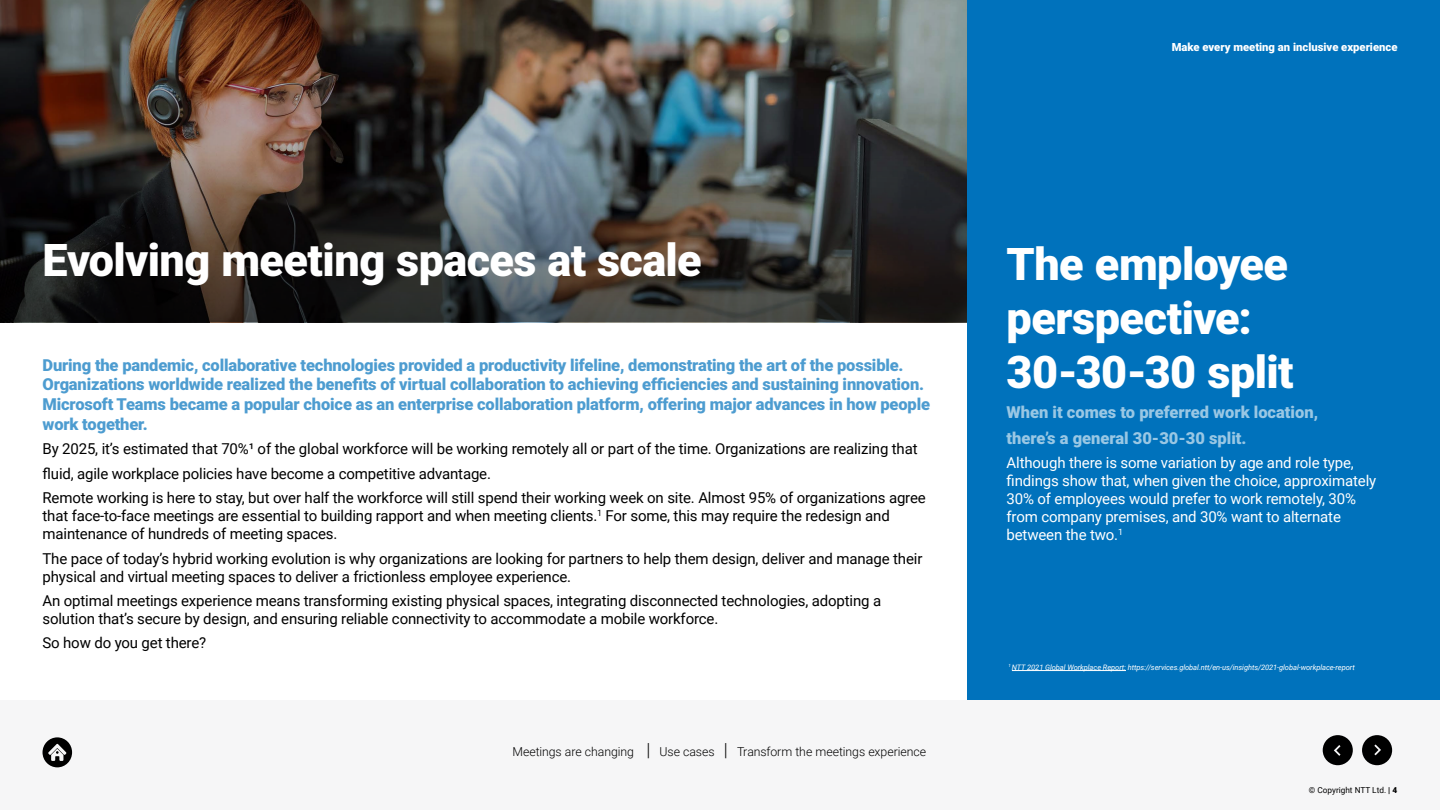
<style>
.page{position:relative;width:1440px;height:810px;background:#fff}
.page>*{position:absolute;margin:0;border:0;box-sizing:border-box;transform-origin:0 0}
.t1{font:900 45px/54px "Roboto";letter-spacing:-.015em;color:#fff}
.t2{font:900 16.5px/19.8px "Roboto";letter-spacing:-.01em;color:#4d9cd0}
.t3{font:900 16.5px/26.2px "Roboto";color:#99c7e4}
.t4{font:15px/18px "Roboto";letter-spacing:-.01em;color:#000}
.t5{font:15px/18px "Roboto";letter-spacing:-.01em;color:#fff}
.t6{font:300 12.3px "Roboto";letter-spacing:-.005em;color:#000}
.t7{font:900 11.25px "Roboto";color:#fff}
.t8{font:8.25px "Roboto";color:#000}
.t9{font:italic 7.5px "Roboto";letter-spacing:-.01em;color:#fff}
.s1{font-size:18px}
.s2{font-weight:900}
</style>
<div class="page">
<div style="left:0;top:700px;width:1440px;height:110px;background:#f6f6f7"></div>
<svg style="left:43px;top:737px;width:29px;height:30px"></svg>
<img style="left:0;top:0;width:967px;height:322px">
<div style="left:967px;top:0;width:473px;height:699px;background:#0072bc"></div>
<hr style="left:1012px;top:670px;width:114px;height:1px;background:#fff">
<svg style="left:1362px;top:735px;width:30px;height:30px"></svg>
<svg style="left:1323px;top:735px;width:30px;height:30px"></svg>
<h1 class="t1" style="left:43px;top:231px;width:661px">Evolving meeting spaces at scale</h1>
<p class="t2" style="left:43px;top:354px;width:889px">During the pandemic, collaborative technologies provided a productivity lifeline, demonstrating the art of the possible.<br>Organizations worldwide realized the benefits of virtual collaboration to achieving efficiencies and sustaining innovation.<br>Microsoft Teams became a popular choice as an enterprise collaboration platform, offering major advances in how people work together.</p>
<p class="t4" style="left:43px;top:439px;width:877px">By 2025, it’s estimated that 70%¹ of the global workforce will be working remotely all or part of the time. Organizations are realizing that</p>
<p class="t4" style="left:43px;top:464px;width:450px">fluid, agile workplace policies have become a competitive advantage.</p>
<p class="t4" style="left:43px;top:488px;width:885px">Remote working is here to stay, but over half the workforce will still spend their working week on site. Almost 95% of organizations agree that face-to-face meetings are essential to building rapport and when meeting clients.<sup>1</sup> For some, this may require the redesign and maintenance of hundreds of meeting spaces.</p>
<p class="t4" style="left:43px;top:549px;width:881px">The pace of today’s hybrid working evolution is why organizations are looking for partners to help them design, deliver and manage their physical and virtual meeting spaces to deliver a frictionless employee experience.</p>
<p class="t4" style="left:43px;top:591px;width:840px">An optimal meetings experience means transforming existing physical spaces, integrating disconnected technologies, adopting a solution that’s secure by design, and ensuring reliable connectivity to accommodate a mobile workforce.</p>
<p class="t4" style="left:43px;top:633px;width:165px">So how do you get there?</p>
<p class="t6" style="left:512px;top:743px;width:415px">Meetings are changing <span class="s1">|</span> Use cases <span class="s1">|</span> Transform the meetings experience</p>
<p class="t7" style="left:1172px;top:39px;width:227px">Make every meeting an inclusive experience</p>
<p class="t1" style="left:1007px;top:235px;width:283px">The employee perspective:</p>
<h1 class="t1" style="left:1007px;top:343px;width:288px">30-30-30 split</h1>
<p class="t3" style="left:1007px;top:398px;width:313px">When it comes to preferred work location, there’s a general 30-30-30 split.</p>
<p class="t5" style="left:1007px;top:454px;width:349px">Although there is some variation by age and role type,</p>
<p class="t5" style="left:1007px;top:472px;width:371px">findings show that, when given the choice, approximately</p>
<p class="t5" style="left:1007px;top:490px;width:351px">30% of employees would prefer to work remotely, 30% from company premises, and 30% want to alternate between the two.<sup>1</sup></p>
<p class="t9" style="left:1009px;top:662px;width:348px"><sup>1</sup> NTT 2021 Global Workplace Report: https://services.global.ntt/en-us/insights/2021-global-workplace-report</p>
<p class="t8" style="left:1309px;top:785px;width:90px">© Copyright NTT Ltd. <span class="s2">| 4</span></p>
</div>
